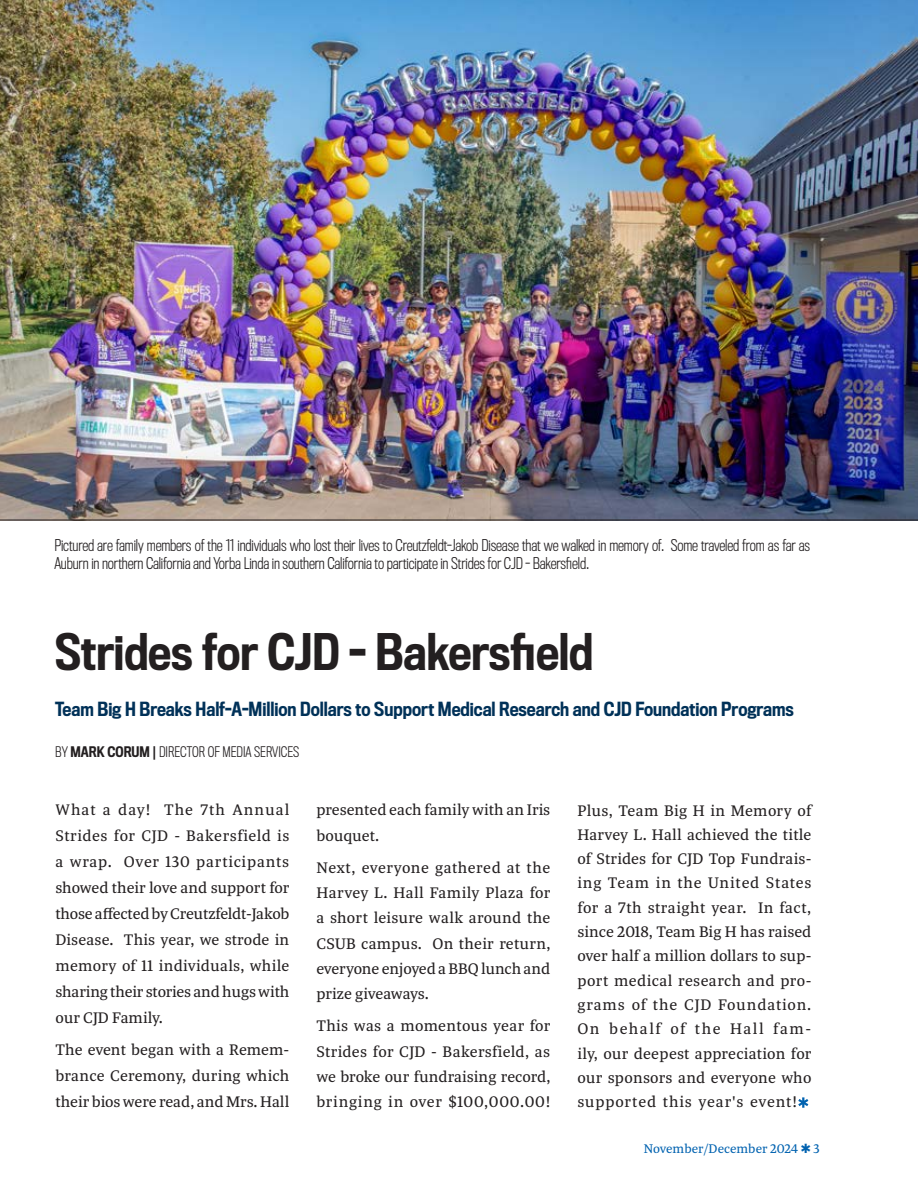
<style>
.page{position:relative;width:918px;height:1188px;background:#fff}
.page>*{position:absolute;margin:0;border:0;box-sizing:border-box;transform-origin:0 0}
.t1{font:500 46.5px "Titling Gothic FB Condensed";color:#231f20}
.t2{font:500 18px "Titling Gothic FB Condensed";color:#003158}
.t3{font:16.5px/24.3px "Tasman";color:#231f20;text-align:justify}
.t4{font:300 15px/18px "Titling Gothic FB Condensed";letter-spacing:-.01em;color:#231f20}
.t5{font:300 13.5px "Titling Gothic FB Condensed";color:#231f20}
.t6{font:13.5px "Tasman";letter-spacing:-.01em;color:#0062b0}
.s1{font-weight:500}
.s2{color:#fff}
</style>
<div class="page">
<svg style="left:798px;top:1097px;width:10px;height:11px"></svg>
<img style="left:0;top:0;width:918px;height:520px">
<p class="t4" style="left:54px;top:536px;width:757px">Pictured are family members of the 11 individuals who lost their lives to Creutzfeldt-Jakob Disease that we walked in memory of. Some traveled from as far as<br>Auburn in northern California and Yorba Linda in southern California to participate in Strides for CJD - Bakersfield.</p>
<h1 class="t1" style="left:55px;top:624px;width:539px">Strides for CJD - Bakersfield</h1>
<p class="t2" style="left:55px;top:699px;width:740px">Team Big H Breaks Half-A-Million Dollars to Support Medical Research and CJD Foundation Programs</p>
<p class="t5" style="left:55px;top:744px;width:246px">BY <span class="s1">MARK CORUM |</span> DIRECTOR OF MEDIA SERVICES</p>
<p class="t3" style="left:55px;top:797px;width:236px;line-height:26px">What a day! The 7th Annual Strides for CJD - Bakersfield is a wrap. Over 130 participants showed their love and support for those affected by Creutzfeldt-Jakob Disease. This year, we strode in memory of 11 individuals, while sharing their stories and hugs with our CJD Family.</p>
<p class="t3" style="left:55px;top:1037px;width:236px;line-height:26px">The event began with a Remem&shy;brance Ceremony, during which their bios were read, and Mrs. Hall</p>
<p class="t3" style="left:316px;top:797px;width:235px;line-height:25.3px">presented each family with an Iris bouquet.</p>
<p class="t3" style="left:316px;top:854px;width:236px;line-height:25.3px">Next, everyone gathered at the Harvey L. Hall Family Plaza for a short leisure walk around the CSUB campus. On their return, everyone enjoyed a BBQ lunch and prize giveaways.</p>
<p class="t3" style="left:316px;top:1013px;width:236px;line-height:25.3px">This was a momentous year for Strides for CJD - Bakersfield, as we broke our fundraising record, bringing in over $100,000.00!</p>
<p class="t3" style="left:577px;top:798px;width:236px">Plus, Team Big H in Memory of Harvey L. Hall achieved the title of Strides for CJD Top Fundrais&shy;ing Team in the United States for a 7th straight year. In fact, since 2018, Team Big H has raised over half a million dollars to sup&shy;port medical research and pro&shy;grams of the CJD Foundation.<br>On behalf of the Hall fam&shy;ily, our deepest appreciation for our sponsors and everyone who supported this year's event!<span class="s2">xi</span></p>
<p class="t6" style="left:644px;top:1140px;width:177px">November/December 2024 ✱ 3</p>
</div>
